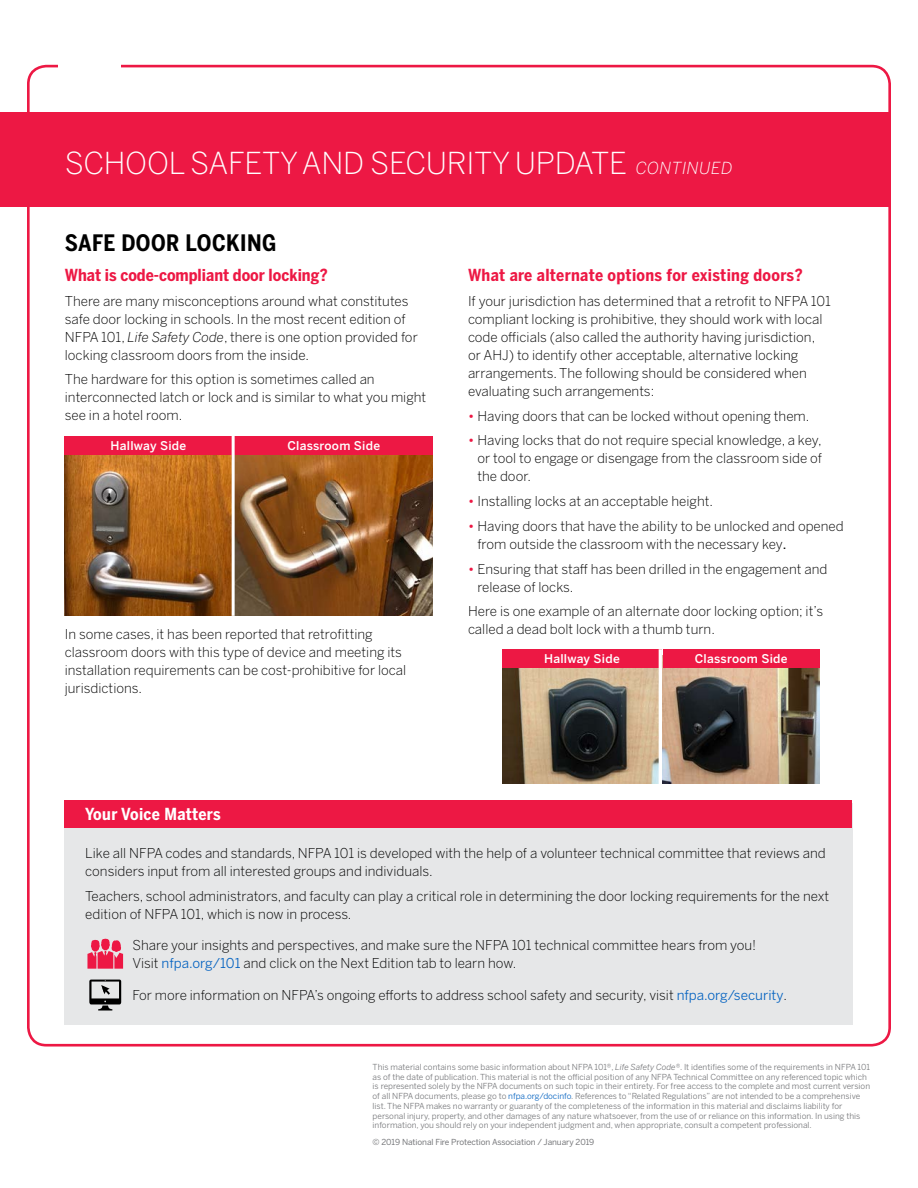
<style>
.page{position:relative;width:918px;height:1188px;background:#fff}
.page>*{position:absolute;margin:0;border:0;box-sizing:border-box;transform-origin:0 0}
.Headline_Small{font:300 30px "Benton Sans";letter-spacing:-.01em;color:#fff}
.t1{font:700 22.5px "Benton Sans Condensed";letter-spacing:.02em;color:#000}
.Body_Copy{font:700 16.5px "Benton Sans Condensed";letter-spacing:.01em;color:#ed1844}
.t2{font:700 16.5px "Benton Sans Condensed";letter-spacing:.02em;color:#fff}
.Body_Copy-2{font:300 13.5px/18px "Benton Sans";color:#000}
.t3{font:500 12px "Benton Sans";letter-spacing:.02em;color:#fff}
.t4{font:8.25px/9.8px "Benton Sans";color:#77787b}
.t5{font:8.25px "Benton Sans";letter-spacing:-.01em;color:#77787b}
.s1{font-style:italic;font-size:16.5px}
.s2{font-style:italic}
.s3{font-weight:400;color:#ed1844}
.s4{font-weight:400}
.s5{font-weight:400;color:#0563c1}
.s6{color:#0563c1}
</style>
<div class="page">
<div style="left:0;top:112px;width:891px;height:95px;background:#ed1844"></div>
<img style="left:502px;top:668px;width:157px;height:116px">
<img style="left:663px;top:668px;width:156px;height:116px">
<div style="left:502px;top:649px;width:160px;height:19px;background:#ed1844"></div>
<div style="left:663px;top:649px;width:156px;height:19px;background:#ed1844"></div>
<hr style="left:659px;top:649px;width:3px;height:140px;background:#fff">
<img style="left:65px;top:455px;width:368px;height:161px">
<div style="left:65px;top:436px;width:167px;height:19px;background:#ed1844"></div>
<div style="left:235px;top:436px;width:198px;height:19px;background:#ed1844"></div>
<hr style="left:232px;top:436px;width:3px;height:180px;background:#fff">
<div style="left:65px;top:804px;width:788px;height:221px;background:#e6e7e8"></div>
<div style="left:65px;top:800px;width:787px;height:28px;background:#ed1844"></div>
<svg style="left:89px;top:980px;width:32px;height:31px"></svg>
<svg style="left:87px;top:938px;width:36px;height:31px"></svg>
<p class="Headline_Small" style="left:65px;top:145px;width:669px">SCHOOL SAFETY AND SECURITY UPDATE <span class="s1">CONTINUED</span></p>
<p class="t1" style="left:65px;top:229px;width:213px">SAFE DOOR LOCKING</p>
<p class="Body_Copy" style="left:65px;top:265px;width:264px">What is code-compliant door locking?</p>
<p class="Body_Copy-2" style="left:65px;top:292px;width:355px">There are many misconceptions around what constitutes safe door locking in schools. In the most recent edition of NFPA 101, <span class="s2">Life Safety Code</span>, there is one option provided for locking classroom doors from the inside.</p>
<p class="Body_Copy-2" style="left:65px;top:370px;width:363px">The hardware for this option is sometimes called an interconnected latch or lock and is similar to what you might see in a hotel room.</p>
<p class="t3" style="left:111px;top:438px;width:77px">Hallway Side</p>
<p class="t3" style="left:287px;top:438px;width:94px">Classroom Side</p>
<p class="Body_Copy-2" style="left:65px;top:626px;width:343px">In some cases, it has been reported that retrofitting classroom doors with this type of device and meeting its installation requirements can be cost-prohibitive for local jurisdictions.</p>
<p class="Body_Copy" style="left:468px;top:265px;width:336px">What are alternate options for existing doors?</p>
<p class="Body_Copy-2" style="left:468px;top:292px;width:364px">If your jurisdiction has determined that a retrofit to NFPA 101 compliant locking is prohibitive, they should work with local code officials (also called the authority having jurisdiction, or AHJ) to identify other acceptable, alternative locking arrangements. The following should be considered when evaluating such arrangements:</p>
<p class="Body_Copy-2" style="left:468px;top:407px;width:343px"><span class="s3">•</span> Having doors that can be locked without opening them.</p>
<p class="Body_Copy-2" style="left:477px;top:431px;width:346px;text-align:justify;text-indent:-9px"><span class="s3">•</span> Having locks that do not require special knowledge, a key, or tool to engage or disengage from the classroom side of the door.</p>
<p class="Body_Copy-2" style="left:468px;top:492px;width:247px"><span class="s3">•</span> Installing locks at an acceptable height.</p>
<p class="Body_Copy-2" style="left:477px;top:517px;width:368px;text-indent:-9px"><span class="s3">•</span> Having doors that have the ability to be unlocked and opened from outside the classroom with the necessary key<span class="s4">.</span></p>
<p class="Body_Copy-2" style="left:477px;top:560px;width:351px;text-indent:-9px"><span class="s3">•</span> Ensuring that staff has been drilled in the engagement and release of locks.</p>
<p class="Body_Copy-2" style="left:468px;top:602px;width:357px">Here is one example of an alternate door locking option; it’s called a dead bolt lock with a thumb turn.</p>
<p class="t3" style="left:544px;top:652px;width:77px">Hallway Side</p>
<p class="t3" style="left:695px;top:652px;width:94px">Classroom Side</p>
<p class="t2" style="left:85px;top:804px;width:137px">Your Voice Matters</p>
<p class="Body_Copy-2" style="left:85px;top:844px;width:742px">Like all NFPA codes and standards, NFPA 101 is developed with the help of a volunteer technical committee that reviews and considers input from all interested groups and individuals.</p>
<p class="Body_Copy-2" style="left:85px;top:887px;width:745px">Teachers, school administrators, and faculty can play a critical role in determining the door locking requirements for the next edition of NFPA 101, which is now in process.</p>
<p class="Body_Copy-2" style="left:133px;top:937px;width:625px">Share your insights and perspectives, and make sure the NFPA 101 technical committee hears from you!<br>Visit <span class="s5">nfpa.org/101</span> and click on the Next Edition tab to learn how.</p>
<p class="Body_Copy-2" style="left:133px;top:986px;width:656px">For more information on NFPA’s ongoing efforts to address school safety and security, visit <span class="s5">nfpa.org/security</span>.</p>
<p class="t4" style="left:373px;top:1062px;width:499px">This material contains some basic information about NFPA 101®, <span class="s2">Life Safety Code®</span>. It identifies some of the requirements in NFPA 101 as of the date of publication. This material is not the official position of any NFPA Technical Committee on any referenced topic which is represented solely by the NFPA documents on such topic in their entirety. For free access to the complete and most current version of all NFPA documents, please go to <span class="s6">nfpa.org/docinfo</span>. References to “Related Regulations” are not intended to be a comprehensive list. The NFPA makes no warranty or guaranty of the completeness of the information in this material and disclaims liability for personal injury, property, and other damages of any nature whatsoever, from the use of or reliance on this information. In using this information, you should rely on your independent judgment and, when appropriate, consult a competent professional.</p>
<p class="t5" style="left:373px;top:1137px;width:223px">© 2019 National Fire Protection Association / January 2019</p>
</div>
